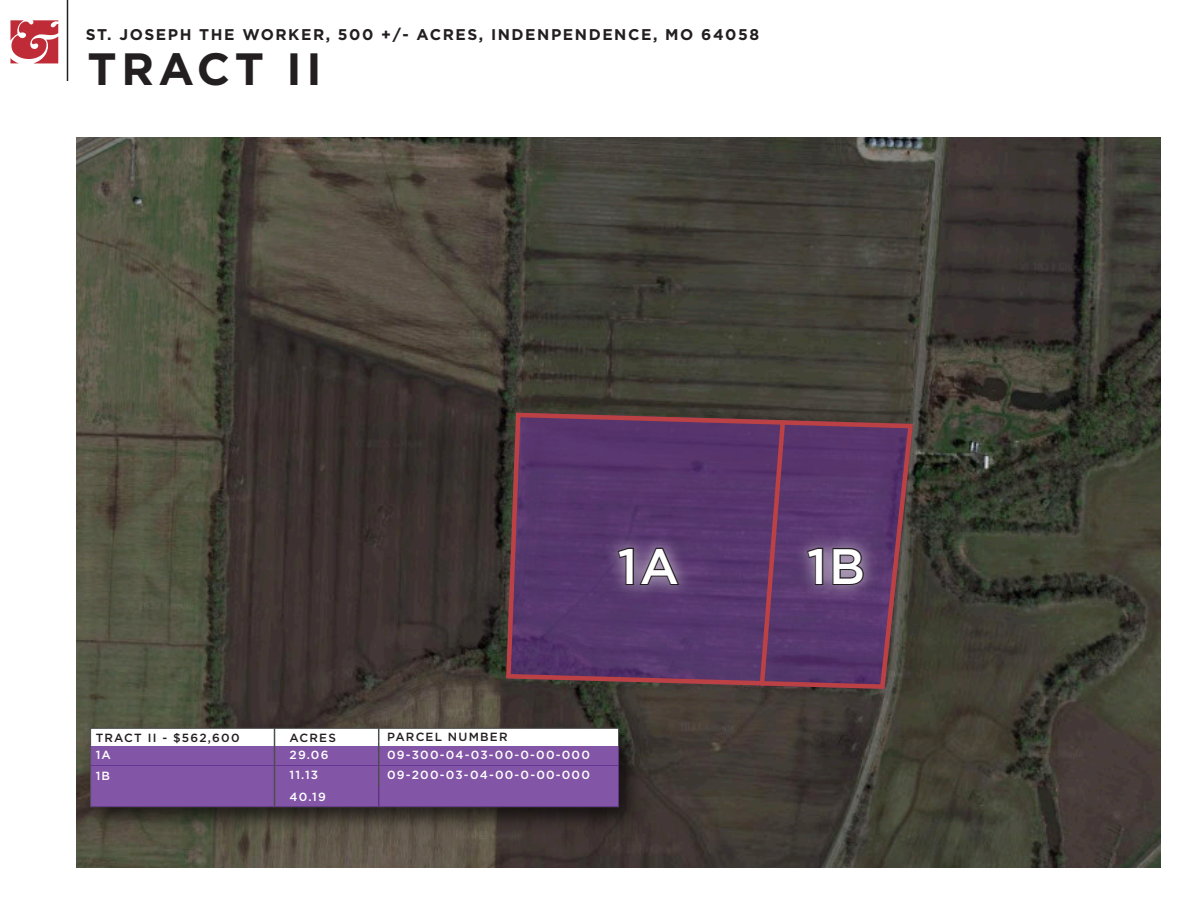
<style>
.page{position:relative;width:1188px;height:918px;background:#fff}
.page>*{position:absolute;margin:0;border:0;box-sizing:border-box;transform-origin:0 0}
.t1{font:500 49.65px "Gotham";color:#fff}
.t2{font:700 45.15px "Gotham";letter-spacing:.1em;color:#231f20}
.t3{font:700 15.45px "Gotham";letter-spacing:.1em;color:#231f20}
.t4{font:500 11.85px/21.1px "Gotham";letter-spacing:.1em;color:#fff}
.t5{font:500 11.85px "Gotham";letter-spacing:.1em;color:#231f20}
</style>
<div class="page">
<img style="left:77px;top:137px;width:1083px;height:731px">
<svg style="left:506px;top:413px;width:407px;height:276px;background:#5a3966"></svg>
<svg style="left:757px;top:415px;width:31px;height:275px;background:#673864"></svg>
<hr style="left:67px;top:0;width:1px;height:81px;background:#231f20">
<svg style="left:10px;top:20px;width:48px;height:43px"></svg>
<img style="left:78px;top:716px;width:575px;height:125px">
<div style="left:90px;top:728px;width:529px;height:79px;background:#fff;border:1px solid #4b4d4e"></div>
<div style="left:91px;top:746px;width:528px;height:19px;background:#8255a6"></div>
<div style="left:91px;top:765px;width:528px;height:21px;background:#8255a6"></div>
<svg style="left:378px;top:728px;width:1px;height:58px"></svg>
<div style="left:91px;top:786px;width:528px;height:20px;background:#8255a6"></div>
<hr style="left:274px;top:728px;width:1px;height:78px;background:#4b4d4e">
<h3 class="t3" style="left:86px;top:24px;width:675px">ST. JOSEPH THE WORKER, 500 +/- ACRES, INDENPENDENCE, MO 64058</h3>
<h2 class="t2" style="left:88px;top:39px;width:235px">TRACT II</h2>
<h1 class="t1" style="left:618px;top:534px;width:63px">1A</h1>
<h1 class="t1" style="left:807px;top:534px;width:59px">1B</h1>
<p class="t5" style="left:96px;top:730px;width:145px">TRACT II - $562,600</p>
<p class="t5" style="left:387px;top:729px;width:122px">PARCEL NUMBER</p>
<p class="t4" style="left:290px;top:744px;width:40px">29.06</p>
<p class="t4" style="left:387px;top:744px;width:204px">09-300-04-03-00-0-00-000</p>
<p class="t4" style="left:290px;top:764px;width:30px">11.13</p>
<p class="t4" style="left:387px;top:764px;width:204px">09-200-03-04-00-0-00-000</p>
<p class="t4" style="left:290px;top:786px;width:38px">40.19</p>
<p class="t5" style="left:290px;top:730px;width:48px">ACRES</p>
<p class="t4" style="left:96px;top:744px;width:17px">1A<br>1B</p>
</div>
